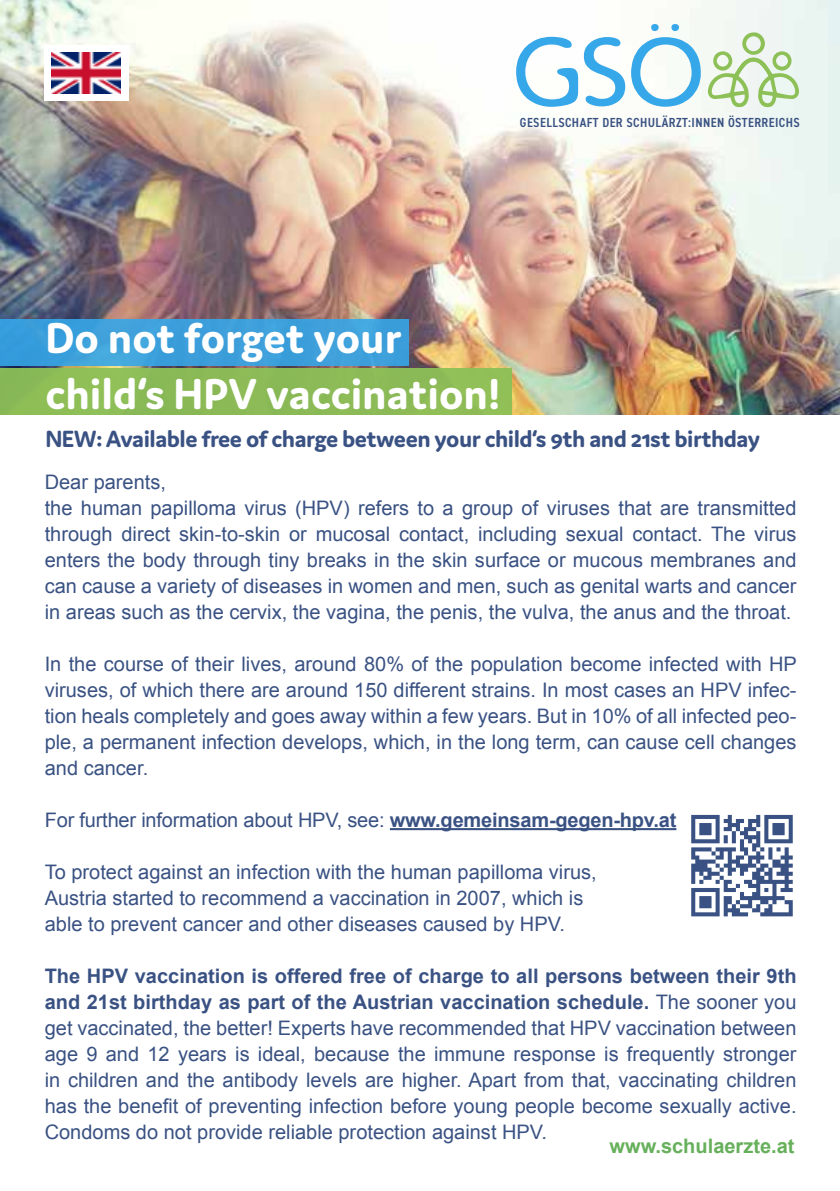
<style>
.page{position:relative;width:840px;height:1191px;background:#fff}
.page>*{position:absolute;margin:0;border:0;box-sizing:border-box;transform-origin:0 0}
.t1{font:92.4px "Distro";color:#36a7e9}
.t2{font:700 46px/56px "Domus";color:#fff}
.t3{font:700 25px "Domus";letter-spacing:-.02em;color:#3a5283}
.t4{font:20px/26px "Arial";color:#3a5283}
.t5{font:700 20px "Arial";color:#67b05b}
.t6{font:600 condensed 13.2px "DIN2014";letter-spacing:.035em;color:#3a5283}
.s1{font-weight:700}
</style>
<div class="page">
<img style="left:0;top:0;width:839px;height:414px">
<div style="left:0;top:319px;width:408px;height:46px;background:#3d9fdb"></div>
<div style="left:0;top:368px;width:512px;height:47px;background:#8dc057"></div>
<svg style="left:707px;top:32px;width:92px;height:76px"></svg>
<div style="left:44px;top:45px;width:84px;height:55px;background:#fff"></div>
<img style="left:52px;top:52px;width:69px;height:42px">
<hr style="left:389px;top:828px;width:287px;height:2px;background:#3a5283">
<svg style="left:691px;top:814px;width:102px;height:103px"></svg>
<svg style="left:691px;top:815px;width:101px;height:101px"></svg>
<h1 class="t1" style="left:514px;top:14px;width:188px">GSÖ</h1>
<p class="t6" style="left:519px;top:114px;width:281px">GESELLSCHAFT DER SCHULÄRZT:INNEN ÖSTERREICHS</p>
<h2 class="t2" style="left:45px;top:310px;width:456px">Do not forget your child‘s HPV vaccination!</h2>
<p class="t3" style="left:45px;top:425px;width:716px">NEW: Available free of charge between your child‘s 9th and 21st birthday</p>
<p class="t4" style="left:45px;top:469px;width:753px">Dear parents,<br>the human papilloma virus (HPV) refers to a group of viruses that are transmitted through direct skin-to-skin or mucosal contact, including sexual contact. The virus enters the body through tiny breaks in the skin surface or mucous membranes and can cause a variety of diseases in women and men, such as genital warts and cancer in areas such as the cervix, the vagina, the penis, the vulva, the anus and the throat.</p>
<p class="t4" style="left:45px;top:651px;width:753px;text-align:justify">In the course of their lives, around 80% of the population become infected with HP viruses, of which there are around 150 different strains. In most cases an HPV infec&shy;tion heals completely and goes away within a few years. But in 10% of all infected peo&shy;ple, a permanent infection develops, which, in the long term, can cause cell changes and cancer.</p>
<p class="t4" style="left:45px;top:807px;width:632px">For further information about HPV, see: <span class="s1">www.gemeinsam-gegen-hpv.at</span></p>
<p class="t4" style="left:45px;top:859px;width:553px">To protect against an infection with the human papilloma virus,<br>Austria started to recommend a vaccination in 2007, which is able to prevent cancer and other diseases caused by HPV.</p>
<p class="t4" style="left:45px;top:963px;width:753px;text-align:justify"><span class="s1">The HPV vaccination is offered free of charge to all persons between their 9th and 21st birthday as part of the Austrian vaccination schedule.</span> The sooner you get vaccinated, the better! Experts have recommended that HPV vaccination between age 9 and 12 years is ideal, because the immune response is frequently stronger in children and the antibody levels are higher. Apart from that, vaccinating children has the benefit of preventing infection before young people become sexually active.<br>Condoms do not provide reliable protection against HPV.</p>
<p class="t5" style="left:609px;top:1132px;width:186px">www.schulaerzte.at</p>
</div>
